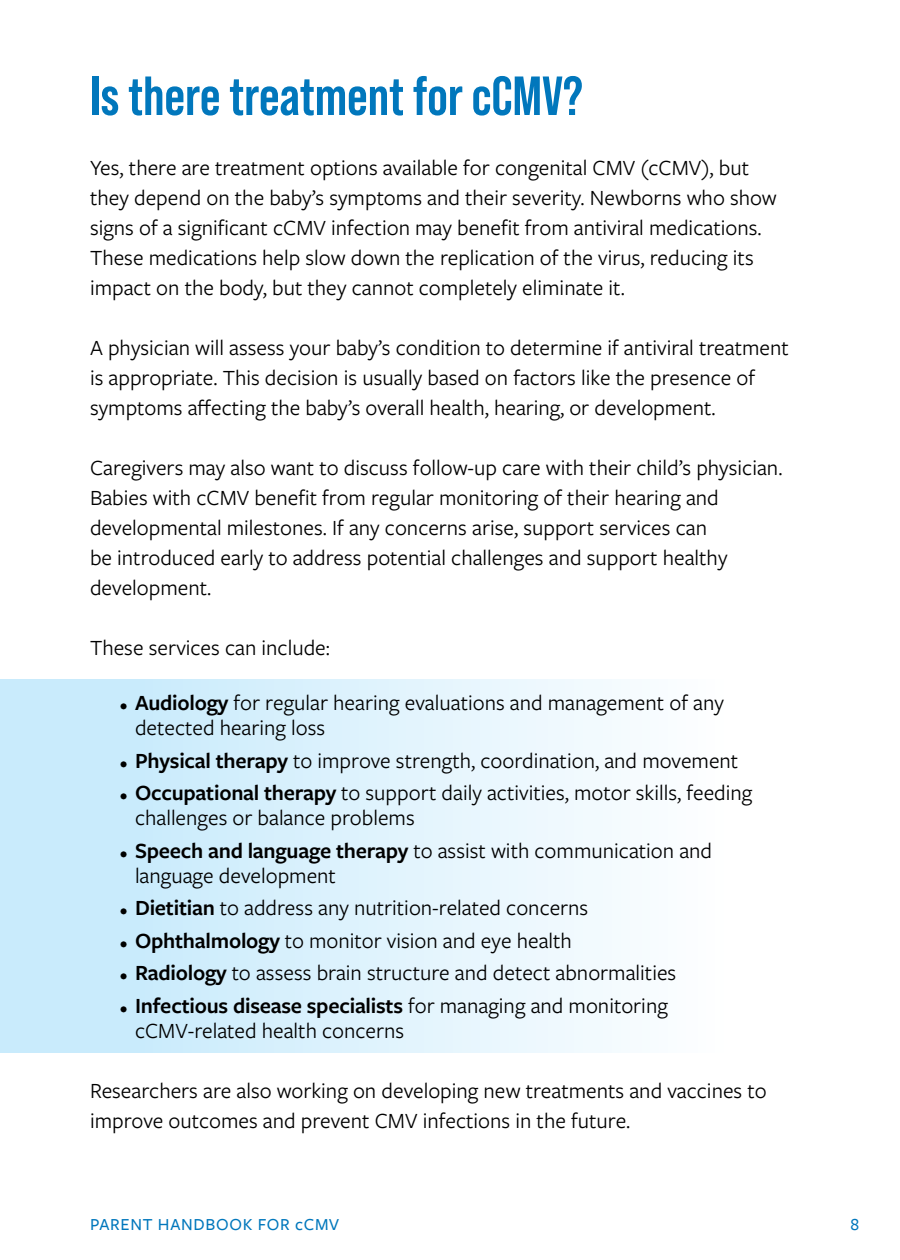
<style>
.page{position:relative;width:900px;height:1260px;background:#fff}
.page>*{position:absolute;margin:0;border:0;box-sizing:border-box;transform-origin:0 0}
.t1{font:700 55px "Bebas Neue Pro";color:#0177bc}
.t2{font:22.5px/30px "Freight Sans Pro";color:#000}
.t3{font:500 17.5px "Freight Sans Pro";letter-spacing:.04em;color:#0177bc}
.s1{font-size:15.75px}
.s2{font-weight:600}
</style>
<div class="page">
<div style="left:0;top:679px;width:750px;height:71px;background:linear-gradient(to right,#c1e8fb,#fff)"></div>
<div style="left:0;top:737px;width:750px;height:46px;background:linear-gradient(to right,#c1e8fb,#fff)"></div>
<div style="left:0;top:769px;width:750px;height:71px;background:linear-gradient(to right,#c1e8fb,#fff)"></div>
<div style="left:0;top:827px;width:750px;height:71px;background:linear-gradient(to right,#c1e8fb,#fff)"></div>
<div style="left:0;top:884px;width:750px;height:47px;background:linear-gradient(to right,#c1e8fb,#fff)"></div>
<div style="left:0;top:917px;width:750px;height:46px;background:linear-gradient(to right,#c1e8fb,#fff)"></div>
<div style="left:0;top:949px;width:750px;height:47px;background:linear-gradient(to right,#c1e8fb,#fff)"></div>
<div style="left:0;top:982px;width:750px;height:71px;background:linear-gradient(to right,#c1e8fb,#fff)"></div>
<h1 class="t1" style="left:90px;top:64px;width:494px">Is there treatment for cCMV?</h1>
<p class="t2" style="left:90px;top:152px;width:688px">Yes, there are treatment options available for congenital CMV (cCMV), but they depend on the baby’s symptoms and their severity. Newborns who show signs of a significant cCMV infection may benefit from antiviral medications.<br>These medications help slow down the replication of the virus, reducing its impact on the body, but they cannot completely eliminate it.</p>
<p class="t2" style="left:90px;top:332px;width:700px">A physician will assess your baby’s condition to determine if antiviral treatment is appropriate. This decision is usually based on factors like the presence of symptoms affecting the baby’s overall health, hearing, or development.</p>
<p class="t2" style="left:90px;top:452px;width:694px">Caregivers may also want to discuss follow-up care with their child’s physician.<br>Babies with cCMV benefit from regular monitoring of their hearing and developmental milestones. If any concerns arise, support services can<br>be introduced early to address potential challenges and support healthy development.</p>
<p class="t2" style="left:90px;top:632px;width:242px">These services can include:</p>
<p class="t2" style="left:135px;top:689px;width:591px;line-height:25px;text-indent:-15px"><span class="s1">•</span> <span class="s2">Audiology</span> for regular hearing evaluations and management of any detected hearing loss</p>
<p class="t2" style="left:120px;top:744px;width:620px"><span class="s1">•</span> <span class="s2">Physical therapy</span> to improve strength, coordination, and movement</p>
<p class="t2" style="left:135px;top:779px;width:619px;line-height:25px;text-indent:-15px"><span class="s1">•</span> <span class="s2">Occupational therapy</span> to support daily activities, motor skills, feeding challenges or balance problems</p>
<p class="t2" style="left:135px;top:837px;width:579px;line-height:25px;text-indent:-15px"><span class="s1">•</span> <span class="s2">Speech and language therapy</span> to assist with communication and language development</p>
<p class="t2" style="left:120px;top:892px;width:470px"><span class="s1">•</span> <span class="s2">Dietitian</span> to address any nutrition-related concerns</p>
<p class="t2" style="left:120px;top:924px;width:453px"><span class="s1">•</span> <span class="s2">Ophthalmology</span> to monitor vision and eye health</p>
<p class="t2" style="left:120px;top:957px;width:558px"><span class="s1">•</span> <span class="s2">Radiology</span> to assess brain structure and detect abnormalities</p>
<p class="t2" style="left:135px;top:992px;width:534px;line-height:25px;text-indent:-15px"><span class="s1">•</span> <span class="s2">Infectious disease specialists</span> for managing and monitoring cCMV-related health concerns</p>
<p class="t2" style="left:90px;top:1074px;width:678px">Researchers are also working on developing new treatments and vaccines to improve outcomes and prevent CMV infections in the future.</p>
<p class="t3" style="left:90px;top:1213px;width:251px">PARENT HANDBOOK FOR cCMV</p>
<p class="t3" style="left:851px;top:1213px;width:10px">8</p>
</div>
